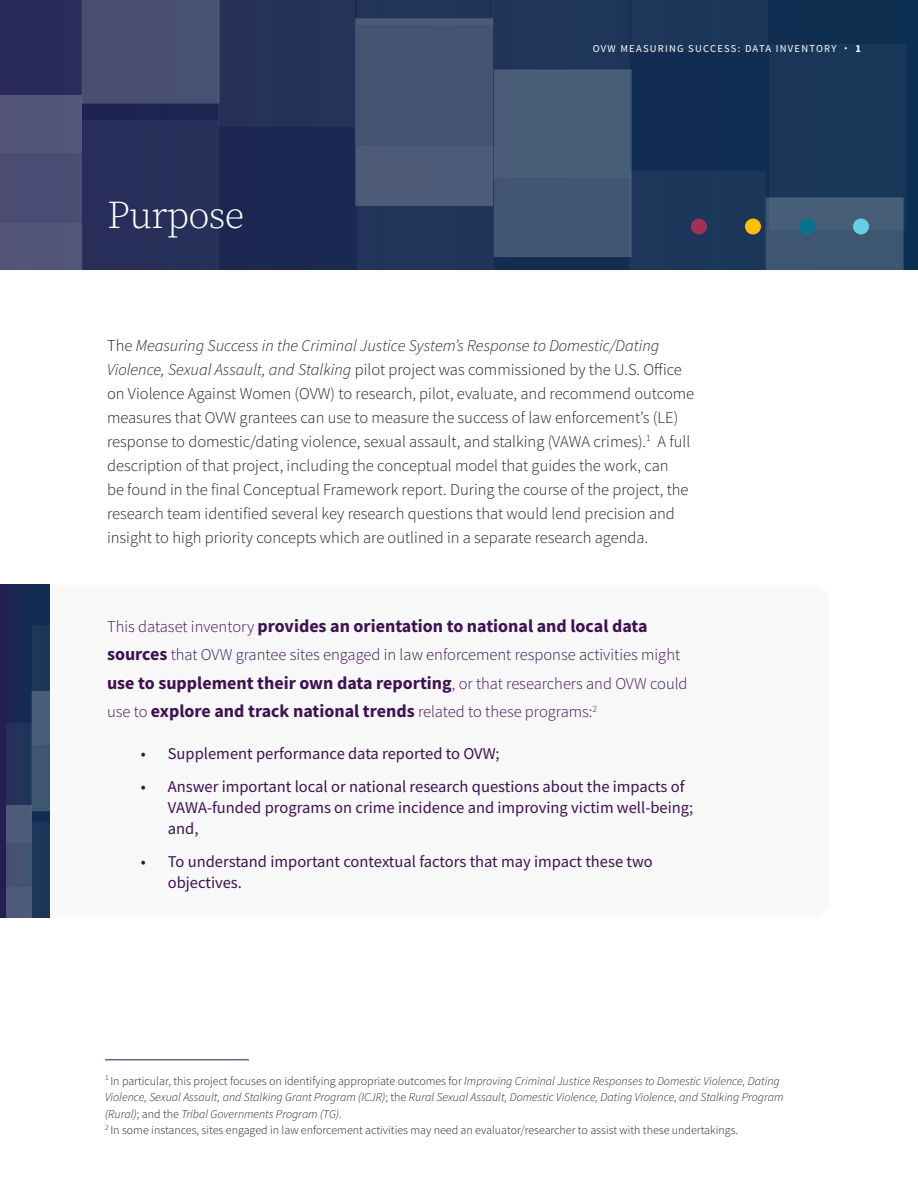
<style>
.page{position:relative;width:918px;height:1188px;background:#fff}
.page>*{position:absolute;margin:0;border:0;box-sizing:border-box;transform-origin:0 0}
.Heading_A{font:300 39px "Source Serif Pro";letter-spacing:-.02em;color:#fff}
.t1{font:700 18px/28.5px "Source Sans Pro";color:#3e1151}
.t2{font:300 16.5px/24px "Source Sans Pro";color:#231f20}
.t3{font:16.5px/21px "Source Sans Pro";color:#3e1151}
.t4{font:300 16.5px "Source Sans Pro";color:#3e1151}
.GRANTEE_QUOTE{font:italic 300 12px/16.5px "Source Sans Pro";color:#231f20}
.GRANTEE_QUOTE-2{font:300 12px "Source Sans Pro";color:#231f20}
.t5{font:10.5px "Source Sans Pro";letter-spacing:.12em;color:#fff}
.s1{font-weight:200}
.s2{font-weight:700}
.s3{font-style:italic}
.s4{font-weight:300;font-size:16.5px}
.s5{font-weight:700;font-size:18px}
.s6{font-style:normal}
</style>
<div class="page">
<div style="left:0;top:0;width:918px;height:270px;background:#122d51"></div>
<div style="left:0;top:0;width:82px;height:153px;background:#292b59"></div>
<div style="left:0;top:95px;width:82px;height:175px;background:#4c4e73"></div>
<div style="left:0;top:223px;width:82px;height:47px;background:#525479"></div>
<div style="left:82px;top:121px;width:137px;height:149px;background:#272f59"></div>
<div style="left:82px;top:0;width:137px;height:104px;background:#494f73"></div>
<div style="left:219px;top:0;width:136px;height:127px;background:#243259"></div>
<div style="left:357px;top:0;width:137px;height:25px;background:#223459"></div>
<div style="left:357px;top:146px;width:137px;height:124px;background:#223459"></div>
<div style="left:355px;top:18px;width:138px;height:188px;background:#455473"></div>
<div style="left:494px;top:69px;width:138px;height:188px;background:#425573"></div>
<svg style="left:493px;top:0;width:136px;height:178px"></svg>
<div style="left:629px;top:172px;width:137px;height:98px;background:#1c3659"></div>
<div style="left:632px;top:0;width:136px;height:50px;background:#1c3659"></div>
<div style="left:770px;top:44px;width:136px;height:185px;background:#193758"></div>
<div style="left:766px;top:197px;width:138px;height:73px;background:#3e5673"></div>
<div style="left:745px;top:219px;width:16px;height:15px;background:#ffc000;border-radius:50%"></div>
<div style="left:691px;top:219px;width:16px;height:15px;background:#a03058;border-radius:50%"></div>
<div style="left:799px;top:219px;width:16px;height:15px;background:#00758d;border-radius:50%"></div>
<div style="left:853px;top:219px;width:16px;height:15px;background:#67cfe3;border-radius:50%"></div>
<div style="left:0;top:584px;width:49px;height:334px;background:#1b2851"></div>
<div style="left:6px;top:724px;width:26px;height:119px;background:#243359"></div>
<div style="left:6px;top:806px;width:26px;height:112px;background:#495573"></div>
<div style="left:6px;top:888px;width:26px;height:30px;background:#4e5a79"></div>
<svg style="left:32px;top:625px;width:18px;height:66px"></svg>
<div style="left:32px;top:822px;width:18px;height:96px;background:#1a3759"></div>
<div style="left:32px;top:691px;width:18px;height:120px;background:#415773"></div>
<div style="left:58px;top:707px;width:26px;height:119px;background:#f8f8f8"></div>
<div style="left:84px;top:642px;width:26px;height:119px;background:#f8f8f8"></div>
<div style="left:84px;top:839px;width:26px;height:79px;background:#f8f8f8"></div>
<div style="left:84px;top:757px;width:26px;height:120px;background:#fff"></div>
<div style="left:136px;top:855px;width:26px;height:63px;background:#f8f8f8"></div>
<div style="left:136px;top:658px;width:26px;height:119px;background:#f8f8f8"></div>
<div style="left:162px;top:773px;width:26px;height:119px;background:#f8f8f8"></div>
<div style="left:162px;top:871px;width:26px;height:47px;background:#fff"></div>
<hr style="left:105px;top:1060px;width:144px;height:1px;background:#3e1151">
<p class="Heading_A" style="left:107px;top:190px;width:139px">Purpose</p>
<p class="t5" style="left:593px;top:42px;width:270px">OVW Measuri ng Success: Data Inventory <span class="s1">•</span> <span class="s2">1</span></p>
<p class="t2" style="left:107px;top:333px;width:589px">The <span class="s3">Measuring Success in the Criminal Justice System’s Response to Domestic/Dating Violence, Sexual Assault, and Stalking</span> pilot project was commissioned by the U.S. Office on Violence Against Women (OVW) to research, pilot, evaluate, and recommend outcome measures that OVW grantees can use to measure the success of law enforcement’s (LE) response to domestic/dating violence, sexual assault, and stalking (VAWA crimes).<sup>1</sup> A full description of that project, including the conceptual model that guides the work, can<br>be found in the final Conceptual Framework report. During the course of the project, the research team identified several key research questions that would lend precision and insight to high priority concepts which are outlined in a separate research agenda.</p>
<p class="t1" style="left:107px;top:611px;width:542px"><span class="s4">This dataset inventory</span> provides an orientation to national and local data</p>
<p class="t4" style="left:107px;top:645px;width:575px"><span class="s5">sources</span> that OVW grantee sites engaged in law enforcement response activities might</p>
<p class="t1" style="left:107px;top:668px;width:582px">use to supplement their own data reporting<span class="s4">, or that researchers and OVW could use to</span> explore and track national trends <span class="s4">related to these programs:</span><sup>2</sup></p>
<p class="t3" style="left:141px;top:742px;width:360px">• Supplement performance data reported to OVW;</p>
<p class="t3" style="left:168px;top:775px;width:527px;text-indent:-27px">• Answer important local or national research questions about the impacts of<br>VAWA-funded programs on crime incidence and improving victim well-being; and,</p>
<p class="t3" style="left:168px;top:850px;width:487px;text-indent:-27px">• To understand important contextual factors that may impact these two objectives.</p>
<p class="GRANTEE_QUOTE" style="left:105px;top:1072px;width:680px"><sup>1</sup> <span class="s6">In particular, this project focuses on identifying appropriate outcomes for</span> Improving Criminal Justice Responses to Domestic Violence, Dating<br>Violence, Sexual Assault, and Stalking Grant Program (ICJR)<span class="s6">; the</span> Rural Sexual Assault, Domestic Violence, Dating Violence, and Stalking Program (Rural)<span class="s6">; and the</span> Tribal Governments Program (TG)<span class="s6">.</span></p>
<p class="GRANTEE_QUOTE-2" style="left:105px;top:1123px;width:635px"><sup>2</sup> In some instances, sites engaged in law enforcement activities may need an evaluator/researcher to assist with these undertakings.</p>
</div>
